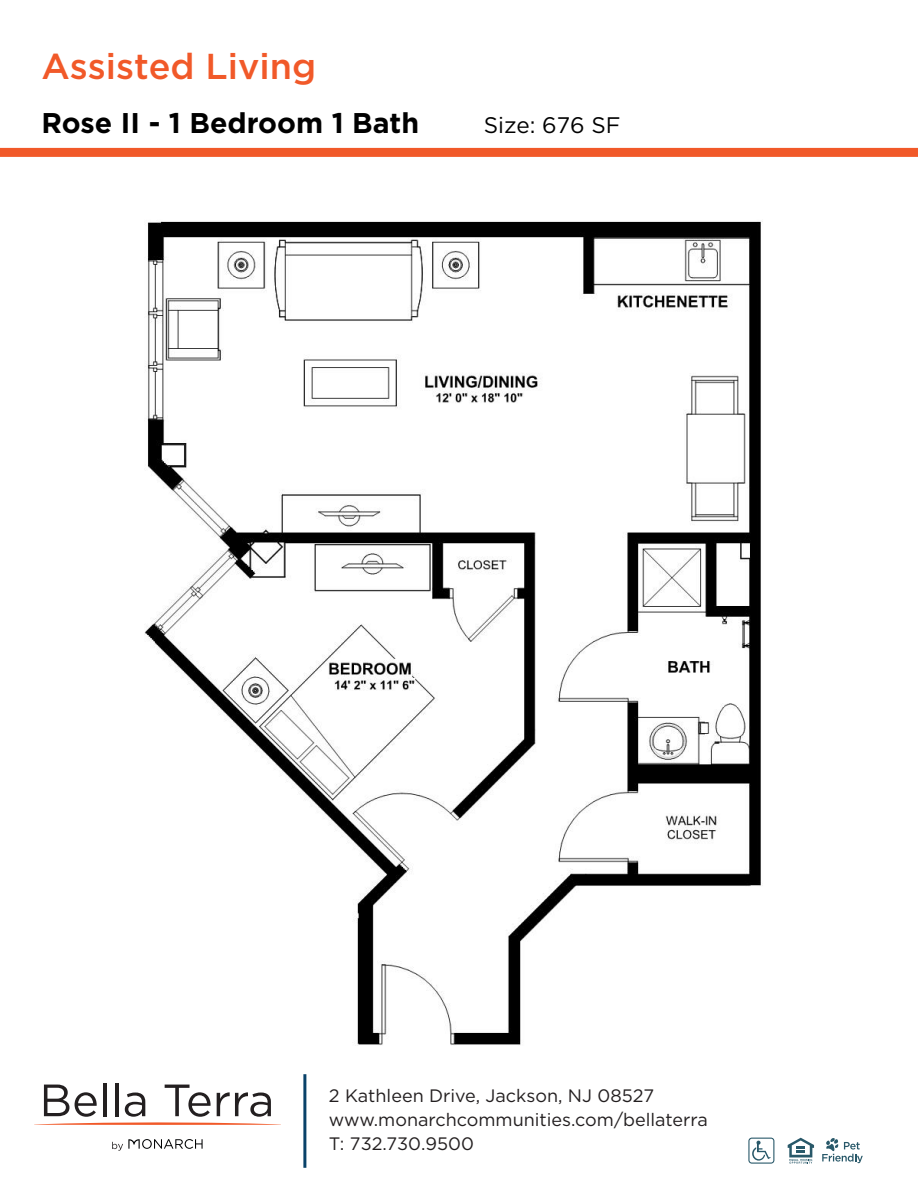
<style>
.page{position:relative;width:918px;height:1188px;background:#fff}
.page>*{position:absolute;margin:0;border:0;box-sizing:border-box;transform-origin:0 0}
.t1{font:500 36px "Gotham";color:#f15929}
.t2{font:700 28.5px "Gotham";color:#000}
.t3{font:22.5px "Gotham";color:#000}
.t4{font:18px "Gotham";color:#231f20}
</style>
<div class="page">
<img style="left:144px;top:221px;width:619px;height:824px">
<div style="left:0;top:148px;width:918px;height:9px;background:#f15929"></div>
<hr style="left:103px;top:1083px;width:4px;height:33px;background:#231f20">
<hr style="left:115px;top:1083px;width:3px;height:33px;background:#231f20">
<svg style="left:34px;top:1085px;width:247px;height:40px"></svg>
<svg style="left:112px;top:1139px;width:91px;height:12px"></svg>
<svg style="left:748px;top:1138px;width:26px;height:26px"></svg>
<svg style="left:822px;top:1138px;width:41px;height:25px"></svg>
<svg style="left:788px;top:1138px;width:26px;height:26px"></svg>
<hr style="left:303px;top:1074px;width:3px;height:94px;background:#094269">
<p class="t1" style="left:41px;top:46px;width:276px">Assisted Living</p>
<p class="t2" style="left:41px;top:107px;width:379px">Rose II - 1 Bedroom 1 Bath</p>
<p class="t3" style="left:484px;top:113px;width:138px">Size: 676 SF</p>
<p class="t4" style="left:329px;top:1086px;width:327px">2 Kathleen Drive, Jackson, NJ 08527</p>
<p class="t4" style="left:329px;top:1110px;width:380px">www.monarchcommunities.com/bellaterra</p>
<p class="t4" style="left:329px;top:1134px;width:146px">T: 732.730.9500</p>
</div>
